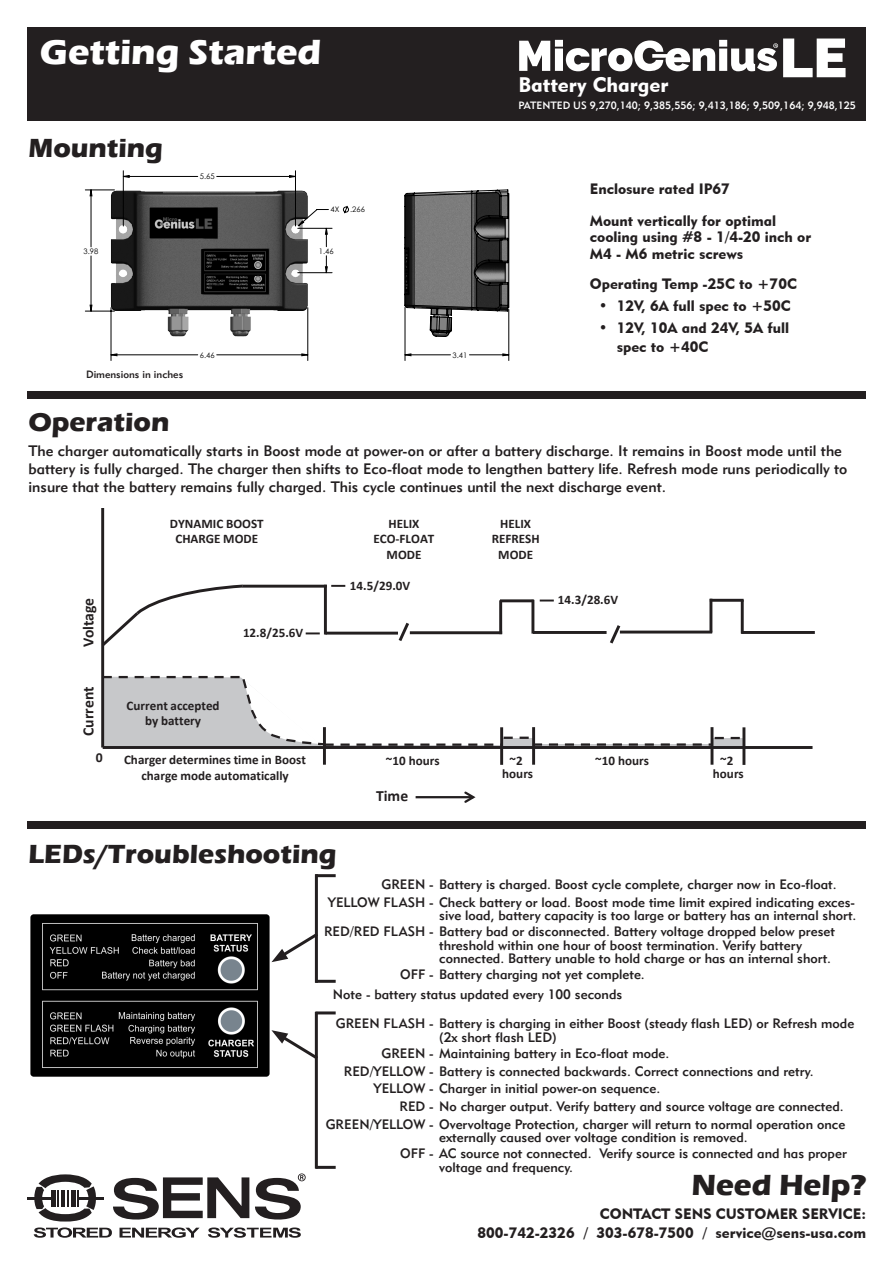
<style>
.page{position:relative;width:893px;height:1263px;background:#fff}
.page>*{position:absolute;margin:0;border:0;box-sizing:border-box;transform-origin:0 0}
.Body_Text{font:700 36px "Eras ITC";color:#fff}
.t1{font:700 30px "Eras ITC";color:#231f20}
.Body_Text-2{font:700 27px "Eras ITC";color:#231f20}
.Body_Text-3{font:21px "Geometric 415 BT Black A";color:#fff}
.t2{font:700 15.6px "Calibri";color:#231f20}
.t3{font:15px/18px "Geometric 415 BT Medium A";color:#231f20}
.Body_Text-4{font:15px/16.5px "Geometric 415 BT Black A";color:#231f20}
.t4{font:700 13.65px "Calibri";color:#231f20}
.No_Spacing{font:13.5px/13.5px "Geometric 415 BT Medium A";color:#231f20}
.t5{font:700 13.05px/15.6px "Calibri";color:#231f20;text-align:center}
.Body_Text-5{font:10.5px "Geometric 415 BT Medium A";color:#fff}
.Body_Text-6{font:10.5px "Geometric 415 BT Medium A";color:#231f20}
.t6{font:7.65px "Century Gothic";color:#000}
.t7{font:5.7px "Century Gothic";color:#000}
.t8{font:5.7px "Century Gothic";color:#000;scale:.92 1}
</style>
<div class="page">
<div style="left:27px;top:27px;width:839px;height:94px;background:#231f20"></div>
<svg style="left:519px;top:39px;width:326px;height:38px"></svg>
<div style="left:27px;top:391px;width:839px;height:7px;background:#231f20"></div>
<div style="left:27px;top:821px;width:839px;height:7px;background:#231f20"></div>
<hr style="left:27px;top:1197px;width:24px;height:2px;background:#231f20">
<svg style="left:34px;top:1173px;width:272px;height:65px"></svg>
<svg style="left:90px;top:176px;width:419px;height:180px"></svg>
<svg style="left:405px;top:190px;width:104px;height:147px;background:#707070"></svg>
<hr style="left:101px;top:508px;width:3px;height:239px;background:#231f20">
<hr style="left:103px;top:746px;width:709px;height:3px;background:#231f20">
<hr style="left:324px;top:585px;width:3px;height:49px;background:#231f20">
<hr style="left:242px;top:585px;width:85px;height:3px;background:#231f20">
<hr style="left:325px;top:632px;width:73px;height:3px;background:#231f20">
<svg style="left:396px;top:622px;width:16px;height:19px"></svg>
<hr style="left:410px;top:631px;width:92px;height:3px;background:#231f20">
<hr style="left:499px;top:600px;width:3px;height:34px;background:#231f20">
<hr style="left:500px;top:599px;width:34px;height:3px;background:#231f20">
<hr style="left:533px;top:631px;width:74px;height:3px;background:#231f20">
<svg style="left:610px;top:625px;width:13px;height:19px"></svg>
<hr style="left:620px;top:631px;width:92px;height:2px;background:#231f20">
<hr style="left:500px;top:727px;width:3px;height:38px;background:#231f20">
<hr style="left:416px;top:796px;width:57px;height:2px;background:#231f20">
<svg style="left:462px;top:791px;width:14px;height:12px"></svg>
<svg style="left:101px;top:583px;width:145px;height:66px"></svg>
<hr style="left:741px;top:631px;width:74px;height:3px;background:#231f20">
<hr style="left:709px;top:599px;width:3px;height:33px;background:#231f20">
<hr style="left:710px;top:599px;width:34px;height:3px;background:#231f20">
<hr style="left:741px;top:600px;width:3px;height:33px;background:#231f20">
<hr style="left:531px;top:600px;width:3px;height:34px;background:#231f20">
<svg style="left:306px;top:632px;width:14px;height:2px"></svg>
<svg style="left:331px;top:585px;width:14px;height:2px"></svg>
<svg style="left:540px;top:599px;width:14px;height:2px"></svg>
<hr style="left:532px;top:727px;width:3px;height:38px;background:#231f20">
<hr style="left:711px;top:727px;width:2px;height:38px;background:#231f20">
<hr style="left:742px;top:727px;width:3px;height:38px;background:#231f20">
<svg style="left:104px;top:676px;width:640px;height:74px"></svg>
<hr style="left:323px;top:727px;width:3px;height:38px;background:#231f20">
<img style="left:30px;top:914px;width:239px;height:162px">
<hr style="left:315px;top:874px;width:3px;height:109px;background:#231f20">
<hr style="left:315px;top:874px;width:21px;height:3px;background:#231f20">
<hr style="left:315px;top:980px;width:21px;height:3px;background:#231f20">
<hr style="left:315px;top:1012px;width:3px;height:156px;background:#231f20">
<hr style="left:315px;top:1011px;width:21px;height:3px;background:#231f20">
<hr style="left:315px;top:1166px;width:21px;height:3px;background:#231f20">
<svg style="left:271px;top:930px;width:47px;height:32px"></svg>
<svg style="left:271px;top:1030px;width:47px;height:32px"></svg>
<p class="Body_Text" style="left:40px;top:31px;width:283px">Getting Started</p>
<p class="Body_Text-2" style="left:28px;top:132px;width:136px">Mounting</p>
<p class="t7" style="left:46px;top:144px;width:6px">C</p>
<p class="t6" style="left:84px;top:246px;width:16px">3.98</p>
<p class="t6" style="left:200px;top:171px;width:16px">5.65</p>
<p class="Body_Text-6" style="left:86px;top:368px;width:99px">Dimensions in inches</p>
<p class="Body_Text-2" style="left:29px;top:407px;width:142px">Operation</p>
<p class="t6" style="left:200px;top:350px;width:16px">6.46</p>
<p class="t6" style="left:331px;top:204px;width:10px">4X</p>
<p class="t6" style="left:350px;top:204px;width:16px">.266</p>
<p class="t6" style="left:319px;top:246px;width:16px">1.46</p>
<p class="t6" style="left:453px;top:350px;width:16px">3.41</p>
<p class="Body_Text-3" style="left:518px;top:72px;width:152px">Battery Charger</p>
<p class="Body_Text-5" style="left:518px;top:98px;width:339px">PATENTED US 9,270,140; 9,385,556; 9,413,186; 9,509,164; 9,948,125</p>
<p class="Body_Text-4" style="left:590px;top:181px;width:142px">Enclosure rated IP67</p>
<p class="Body_Text-4" style="left:590px;top:212px;width:223px">Mount vertically for optimal cooling using #8 - 1/4-20 inch or<br>M4 - M6 metric screws</p>
<p class="Body_Text-4" style="left:590px;top:275px;width:208px">Operating Temp -25C to +70C</p>
<p class="Body_Text-4" style="left:599px;top:298px;width:193px">• 12V, 6A full spec to +50C</p>
<p class="Body_Text-4" style="left:617px;top:317px;width:174px;line-height:19.5px;text-indent:-18px">• 12V, 10A and 24V, 5A full spec to +40C</p>
<p class="t3" style="left:29px;top:441px;width:820px">The charger automatically starts in Boost mode at power-on or after a battery discharge. It remains in Boost mode until the battery is fully charged. The charger then shifts to Eco-float mode to lengthen battery life. Refresh mode runs periodically to insure that the battery remains fully charged. This cycle continues until the next discharge event.</p>
<p class="t7" style="left:97px;top:445px;width:5px">8</p>
<p class="t7" style="left:189px;top:445px;width:5px">7</p>
<p class="t7" style="left:279px;top:445px;width:5px">6</p>
<p class="t7" style="left:369px;top:445px;width:5px">5</p>
<p class="t7" style="left:460px;top:445px;width:5px">4</p>
<p class="t7" style="left:547px;top:445px;width:5px">3</p>
<p class="t7" style="left:637px;top:445px;width:5px">2</p>
<p class="t8" style="left:731px;top:446px;width:5px">1</p>
<p class="t2" style="left:78px;top:647px;width:50px;rotate:-90deg">Voltage</p>
<p class="t2" style="left:78px;top:736px;width:51px;rotate:-90deg">Current</p>
<p class="t4" style="left:96px;top:749px;width:8px">0</p>
<p class="t5" style="left:170px;top:515px;width:95px">DYNAMIC BOOST<br>CHARGE MODE</p>
<p class="t5" style="left:374px;top:515px;width:62px">HELIX<br>ECO-FLOAT<br>MODE</p>
<p class="t5" style="left:492px;top:515px;width:49px">HELIX<br>REFRESH<br>MODE</p>
<p class="t5" style="left:350px;top:577px;width:62px">14.5/29.0V</p>
<p class="t5" style="left:243px;top:625px;width:62px">12.8/25.6V</p>
<p class="t5" style="left:558px;top:592px;width:62px">14.3/28.6V</p>
<p class="t5" style="left:127px;top:697px;width:94px">Current accepted by battery</p>
<p class="t5" style="left:124px;top:752px;width:183px">Charger determines time in Boost charge mode automatically</p>
<p class="t5" style="left:386px;top:753px;width:55px">~10 hours</p>
<p class="t5" style="left:502px;top:754px;width:32px;line-height:13px">~2 hours</p>
<p class="t5" style="left:595px;top:753px;width:55px">~10 hours</p>
<p class="t5" style="left:713px;top:754px;width:32px;line-height:13px">~2 hours</p>
<p class="t2" style="left:376px;top:786px;width:34px">Time</p>
<p class="Body_Text-2" style="left:29px;top:838px;width:310px">LEDs/Troubleshooting</p>
<p class="No_Spacing" style="left:381px;top:877px;width:457px">GREEN - Battery is charged. Boost cycle complete, charger now in Eco-float.</p>
<p class="No_Spacing" style="left:328px;top:895px;width:529px">YELLOW FLASH - Check battery or load. Boost mode time limit expired indicating exces-</p>
<p class="No_Spacing" style="left:439px;top:908px;width:419px">sive load, battery capacity is too large or battery has an internal short.</p>
<p class="No_Spacing" style="left:324px;top:925px;width:512px">RED/RED FLASH - Battery bad or disconnected. Battery voltage dropped below preset</p>
<p class="No_Spacing" style="left:439px;top:938px;width:393px">threshold within one hour of boost termination. Verify battery connected. Battery unable to hold charge or has an internal short.</p>
<p class="No_Spacing" style="left:400px;top:968px;width:246px">OFF - Battery charging not yet complete.</p>
<p class="No_Spacing" style="left:333px;top:987px;width:291px">Note - battery status updated every 100 seconds</p>
<p class="No_Spacing" style="left:336px;top:1017px;width:520px">GREEN FLASH - Battery is charging in either Boost (steady flash LED) or Refresh mode</p>
<p class="No_Spacing" style="left:439px;top:1030px;width:119px">(2x short flash LED)</p>
<p class="No_Spacing" style="left:381px;top:1046px;width:289px">GREEN - Maintaining battery in Eco-float mode.</p>
<p class="No_Spacing" style="left:344px;top:1064px;width:471px">RED/YELLOW - Battery is connected backwards. Correct connections and retry.</p>
<p class="No_Spacing" style="left:374px;top:1082px;width:288px">YELLOW - Charger in initial power-on sequence.</p>
<p class="No_Spacing" style="left:399px;top:1099px;width:446px">RED - No charger output. Verify battery and source voltage are connected.</p>
<p class="No_Spacing" style="left:326px;top:1117px;width:521px">GREEN/YELLOW - Overvoltage Protection, charger will return to normal operation once</p>
<p class="No_Spacing" style="left:439px;top:1130px;width:310px">externally caused over voltage condition is removed.</p>
<p class="No_Spacing" style="left:400px;top:1146px;width:448px">OFF - AC source not connected. Verify source is connected and has proper</p>
<p class="No_Spacing" style="left:439px;top:1160px;width:135px">voltage and frequency.</p>
<p class="t1" style="left:692px;top:1168px;width:176px">Need Help?</p>
<p class="Body_Text-4" style="left:600px;top:1205px;width:268px">CONTACT SENS CUSTOMER SERVICE:</p>
<p class="Body_Text-4" style="left:477px;top:1224px;width:390px">800-742-2326 / 303-678-7500 / service@sens-usa.com</p>
</div>
